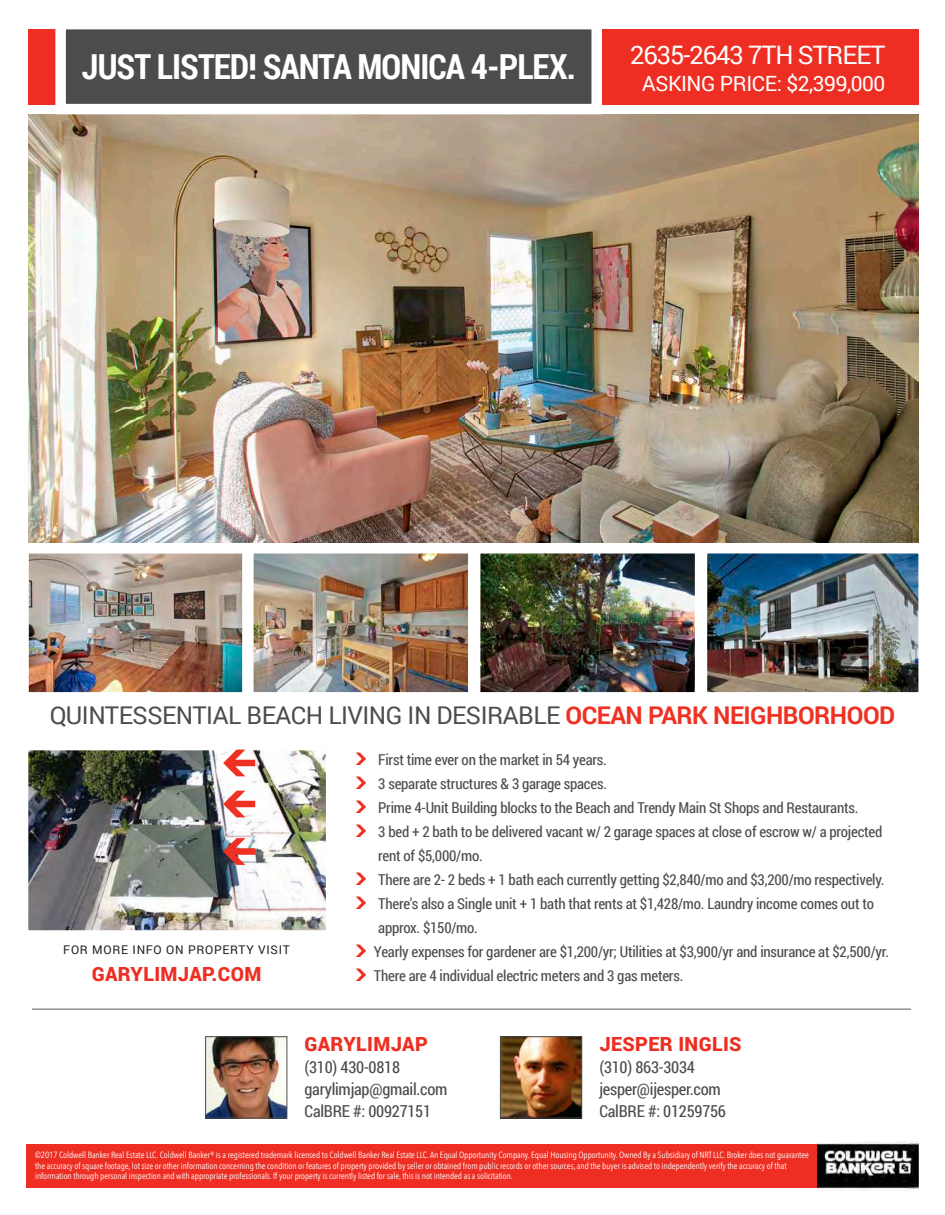
<style>
.page{position:relative;width:945px;height:1215px;background:#fff}
.page>*{position:absolute;margin:0;border:0;box-sizing:border-box;transform-origin:0 0}
.t1{font:700 34.5px "Roboto Condensed";letter-spacing:-.025em;color:#fff}
.t2{font:25.5px "Roboto";letter-spacing:-.04em;color:#fff}
.t3{font:24.45px "Roboto";letter-spacing:-.02em;color:#4b4c4d}
.t4{font:21px "Roboto";letter-spacing:-.02em;color:#fff}
.t5{font:900 19.5px "Roboto";letter-spacing:.02em;color:#ee2e22}
.t6{font:16.5px/22px "Roboto Condensed";letter-spacing:-.015em;color:#4b4c4d}
.t7{font:15px "Roboto Condensed";letter-spacing:-.015em;color:#4b4c4d}
.t8{font:12px "Roboto";letter-spacing:.06em;color:#231f20}
.t9{font:9px/10.5px "Avenir Next Condensed";letter-spacing:-.005em;color:#fff}
.s1{font-weight:700;color:#ef3123}
.s2{font-family:"Arrowstfb";color:#ee2e22}
</style>
<div class="page">
<img style="left:29px;top:114px;width:890px;height:429px">
<div style="left:29px;top:30px;width:890px;height:75px;background:#ee2e22"></div>
<img style="left:30px;top:555px;width:211px;height:136px">
<div style="left:18px;top:543px;width:235px;height:160px;border:11px solid #fff"></div>
<img style="left:255px;top:555px;width:212px;height:136px">
<div style="left:243px;top:543px;width:236px;height:160px;border:11px solid #fff"></div>
<img style="left:482px;top:555px;width:211px;height:136px">
<div style="left:470px;top:543px;width:235px;height:160px;border:11px solid #fff"></div>
<div style="left:61px;top:24px;width:536px;height:85px;background:#4b4c4d"></div>
<div style="left:55px;top:19px;width:547px;height:95px;border:11px solid #fff"></div>
<hr style="left:32px;top:1009px;width:879px;height:1px;background:#57585a">
<div style="left:26px;top:1144px;width:892px;height:44px;background:#ee2e22"></div>
<img style="left:207px;top:1038px;width:78px;height:78px">
<div style="left:205px;top:1036px;width:82px;height:82px;border:1px solid #4b4c4d"></div>
<img style="left:709px;top:555px;width:208px;height:136px">
<div style="left:697px;top:543px;width:232px;height:160px;border:11px solid #fff"></div>
<img style="left:502px;top:1038px;width:78px;height:78px">
<div style="left:500px;top:1036px;width:82px;height:82px;border:1px solid #4b4c4d"></div>
<img style="left:817px;top:1141px;width:102px;height:50px">
<img style="left:30px;top:752px;width:294px;height:177px">
<div style="left:18px;top:740px;width:318px;height:201px;border:11px solid #fff"></div>
<svg style="left:223px;top:750px;width:32px;height:26px"></svg>
<svg style="left:223px;top:791px;width:32px;height:26px"></svg>
<svg style="left:223px;top:838px;width:32px;height:27px"></svg>
<h1 class="t1" style="left:82px;top:47px;width:496px">JUST LISTED! SANTA MONICA 4-PLEX.</h1>
<h2 class="t2" style="left:630px;top:43px;width:257px">2635-2643 7TH STREET</h2>
<h3 class="t4" style="left:642px;top:73px;width:245px">ASKING PRICE: $2,399,000</h3>
<h3 class="t3" style="left:50px;top:704px;width:847px">QUINTESSENTIAL BEACH LIVING IN DESIRABLE <span class="s1">OCEAN PARK NEIGHBORHOOD</span></h3>
<h3 class="t8" style="left:63px;top:944px;width:228px">FOR MORE INFO ON PROPERTY VISIT</h3>
<h3 class="t5" style="left:92px;top:963px;width:171px">GARYLIMJAP.COM</h3>
<h3 class="t7" style="left:356px;top:752px;width:253px"><span class="s2">M</span> First time ever on the market in 54 years.</h3>
<h3 class="t7" style="left:356px;top:776px;width:253px"><span class="s2">M</span> 3 separate structures &amp; 3 garage spaces.</h3>
<h3 class="t7" style="left:356px;top:800px;width:504px"><span class="s2">M</span> Prime 4-Unit Building blocks to the Beach and Trendy Main St Shops and Restaurants.</h3>
<h3 class="t7" style="left:356px;top:824px;width:528px"><span class="s2">M</span> 3 bed + 2 bath to be delivered vacant w/ 2 garage spaces at close of escrow w/ a projected</h3>
<h3 class="t7" style="left:378px;top:848px;width:106px">rent of $5,000/mo.</h3>
<h3 class="t7" style="left:356px;top:872px;width:530px"><span class="s2">M</span> There are 2- 2 beds + 1 bath each currently getting $2,840/mo and $3,200/mo respectively.</h3>
<h3 class="t7" style="left:356px;top:896px;width:520px"><span class="s2">M</span> There’s also a Single unit + 1 bath that rents at $1,428/mo. Laundry income comes out to</h3>
<h3 class="t7" style="left:378px;top:920px;width:101px">approx. $150/mo.</h3>
<h3 class="t7" style="left:356px;top:944px;width:535px"><span class="s2">M</span> Yearly expenses for gardener are $1,200/yr; Utilities at $3,900/yr and insurance at $2,500/yr.</h3>
<h3 class="t7" style="left:356px;top:968px;width:329px"><span class="s2">M</span> There are 4 individual electric meters and 3 gas meters.</h3>
<h3 class="t5" style="left:305px;top:1033px;width:125px">GARYLIMJAP</h3>
<h3 class="t6" style="left:305px;top:1057px;width:145px">(310) 430-0818 garylimjap@gmail.com<br>CalBRE #: 00927151</h3>
<h3 class="t5" style="left:599px;top:1033px;width:144px">JESPER INGLIS</h3>
<h3 class="t6" style="left:599px;top:1057px;width:128px">(310) 863-3034 jesper@ijesper.com<br>CalBRE #: 01259756</h3>
<p class="t9" style="left:35px;top:1151px;width:775px">©2017 Coldwell Banker Real Estate LLC. Coldwell Banker® is a registered trademark licensed to Coldwell Banker Real Estate LLC. An Equal Opportunity Company. Equal Housing Opportunity. Owned By a Subsidiary of NRT LLC. Broker does not guarantee the accuracy of square footage, lot size or other information concerning the condition or features of property provided by seller or obtained from public records or other sources, and the buyer is advised to independently verify the accuracy of that information through personal inspection and with appropriate professionals. If your property is currently listed for sale, this is not intended as a solicitation.</p>
</div>
